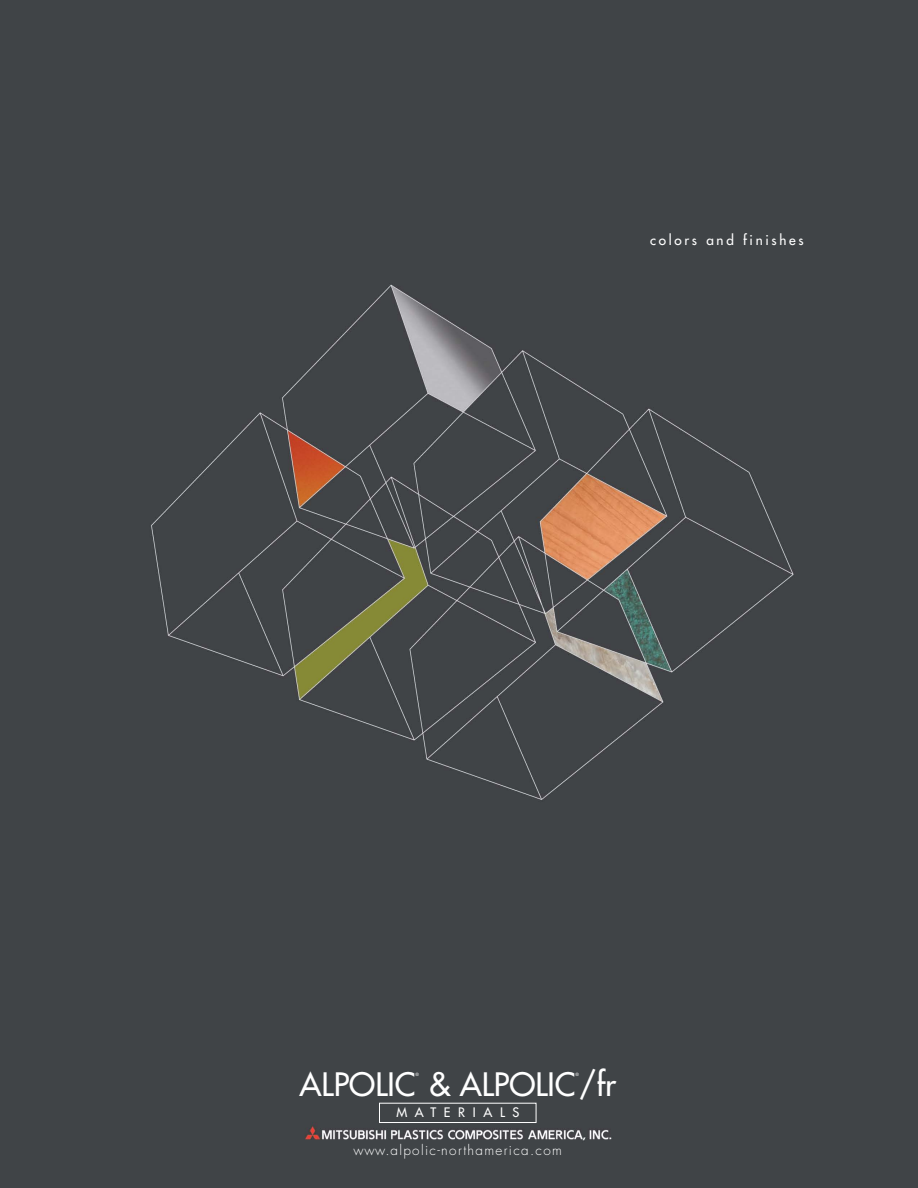
<style>
.page{position:relative;width:918px;height:1188px;background:#404447}
.page>*{position:absolute;margin:0;border:0;box-sizing:border-box;transform-origin:0 0}
.t1{font:31.5px "Futura";color:#fff}
.t2{font:300 13.5px "Futura";letter-spacing:.1em;color:#fff}
.t3{font:13.5px "Futura";letter-spacing:.2em;color:#fff}
.t4{font:12.75px "Futura";letter-spacing:.6em;color:#fff}
.t5{font:4.35px "Futura";color:#fff}
</style>
<div class="page">
<div style="left:379px;top:1103px;width:157px;height:20px;border:1px solid #fff"></div>
<p class="t3" style="left:650px;top:232px;width:155px">colors and finishes</p>
<h1 class="t1" style="left:300px;top:1064px;width:318px">ALPOLIC &amp; ALPOLIC/fr</h1>
<p class="t5" style="left:416px;top:1071px;width:5px">®</p>
<p class="t5" style="left:576px;top:1071px;width:5px">®</p>
<p class="t4" style="left:396px;top:1104px;width:125px">MATERIALS</p>
<p class="t2" style="left:353px;top:1142px;width:210px">www.alpolic-northamerica.com</p>
</div>
